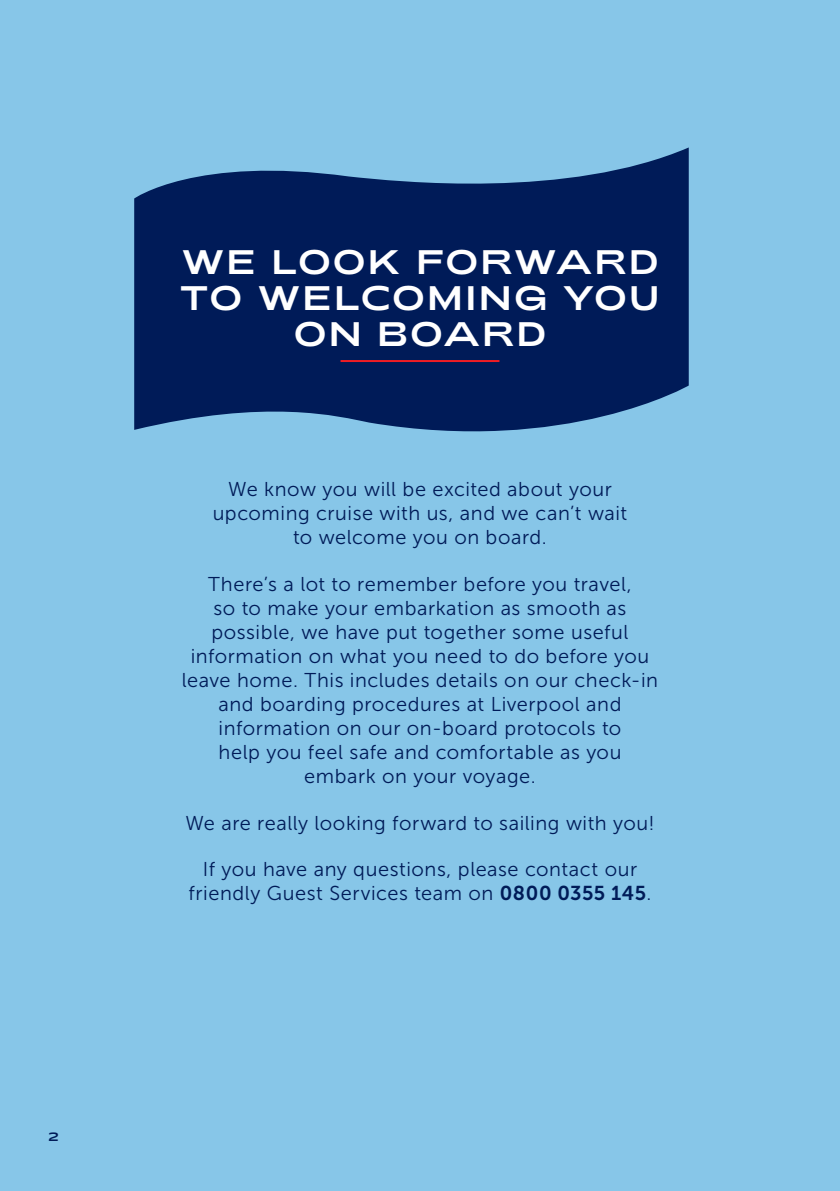
<style>
.page{position:relative;width:840px;height:1191px;background:#fff}
.page>*{position:absolute;margin:0;border:0;box-sizing:border-box;transform-origin:0 0}
.t1{font:34px/36px "Adieu ALTCS";letter-spacing:.06em;color:#fff;text-align:center}
.t2{font:20px/24px "Museo Sans 300";letter-spacing:.03em;color:#001b58;text-align:center}
.t3{font:12px "Adieu ALTCS";color:#001b58}
.s1{font-family:"Museo Sans 700"}
</style>
<div class="page">
<div style="left:0;top:0;width:839px;height:1191px;background:#87c6e8"></div>
<svg style="left:134px;top:147px;width:554px;height:285px;background:#14346d"></svg>
<hr style="left:340px;top:360px;width:159px;height:2px;background:#ed1d24">
<p class="t3" style="left:48px;top:1129px;width:12px">2</p>
<h1 class="t1" style="left:180px;top:244px;width:481px">WE LOOK FORWARD<br>TO WELCOMING YOU<br>ON BOARD</h1>
<p class="t2" style="left:212px;top:477px;width:416px">We know you will be excited about your upcoming cruise with us, and we can’t wait to welcome you on board.</p>
<p class="t2" style="left:182px;top:572px;width:477px">There’s a lot to remember before you travel,<br>so to make your embarkation as smooth as possible, we have put together some useful information on what you need to do before you leave home. This includes details on our check-in and boarding procedures at Liverpool and information on our on-board protocols to<br>help you feel safe and comfortable as you embark on your voyage.</p>
<p class="t2" style="left:185px;top:811px;width:470px">We are really looking forward to sailing with you!</p>
<p class="t2" style="left:188px;top:857px;width:464px">If you have any questions, please contact our friendly Guest Services team on <span class="s1">0800 0355 145</span>.</p>
</div>
